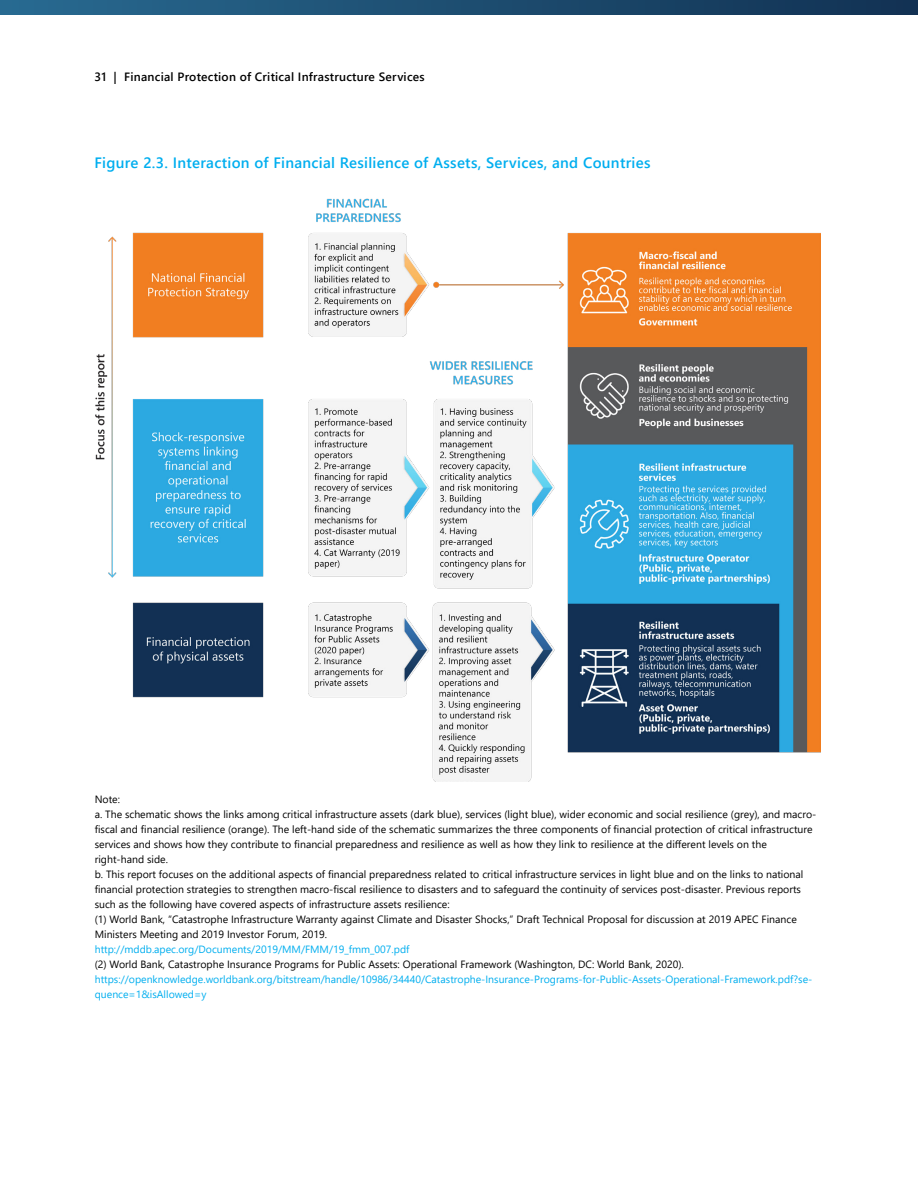
<style>
.page{position:relative;width:918px;height:1188px;background:#fff}
.page>*{position:absolute;margin:0;border:0;box-sizing:border-box;transform-origin:0 0}
.t1{font:600 15px "Segoe UI";letter-spacing:.02em;color:#00aeef}
.t2{font:600 12px "Segoe UI";letter-spacing:.02em;color:#000}
.t3{font:10.5px/15px "Segoe UI";color:#000}
.t4{font:10.5px/15px "Segoe UI";color:#00aeef}
</style>
<div class="page">
<img style="left:95px;top:198px;width:725px;height:583px">
<svg style="left:0;top:0;width:918px;height:15px;background:#1d4d71"></svg>
<p class="t2" style="left:94px;top:65px;width:332px">31 | Financial Protection of Critical Infrastructure Services</p>
<h1 class="t1" style="left:94px;top:148px;width:558px">Figure 2.3. Interaction of Financial Resilience of Assets, Services, and Countries</h1>
<p class="t3" style="left:95px;top:791px;width:723px">Note:<br>a. The schematic shows the links among critical infrastructure assets (dark blue), services (light blue), wider economic and social resilience (grey), and macro&shy;fiscal and financial resilience (orange). The left-hand side of the schematic summarizes the three components of financial protection of critical infrastructure services and shows how they contribute to financial preparedness and resilience as well as how they link to resilience at the different levels on the right-hand side.<br>b. This report focuses on the additional aspects of financial preparedness related to critical infrastructure services in light blue and on the links to national financial protection strategies to strengthen macro-fiscal resilience to disasters and to safeguard the continuity of services post-disaster. Previous reports such as the following have covered aspects of infrastructure assets resilience:<br>(1) World Bank, “Catastrophe Infrastructure Warranty against Climate and Disaster Shocks,” Draft Technical Proposal for discussion at 2019 APEC Finance Ministers Meeting and 2019 Investor Forum, 2019.</p>
<p class="t4" style="left:95px;top:941px;width:316px">http://mddb.apec.org/Documents/2019/MM/FMM/19_fmm_007.pdf</p>
<p class="t3" style="left:95px;top:956px;width:591px">(2) World Bank, Catastrophe Insurance Programs for Public Assets: Operational Framework (Washington, DC: World Bank, 2020).</p>
<p class="t4" style="left:95px;top:971px;width:719px">https://openknowledge.worldbank.org/bitstream/handle/10986/34440/Catastrophe-Insurance-Programs-for-Public-Assets-Operational-Framework.pdf?se&shy;quence=1&amp;isAllowed=y</p>
</div>
